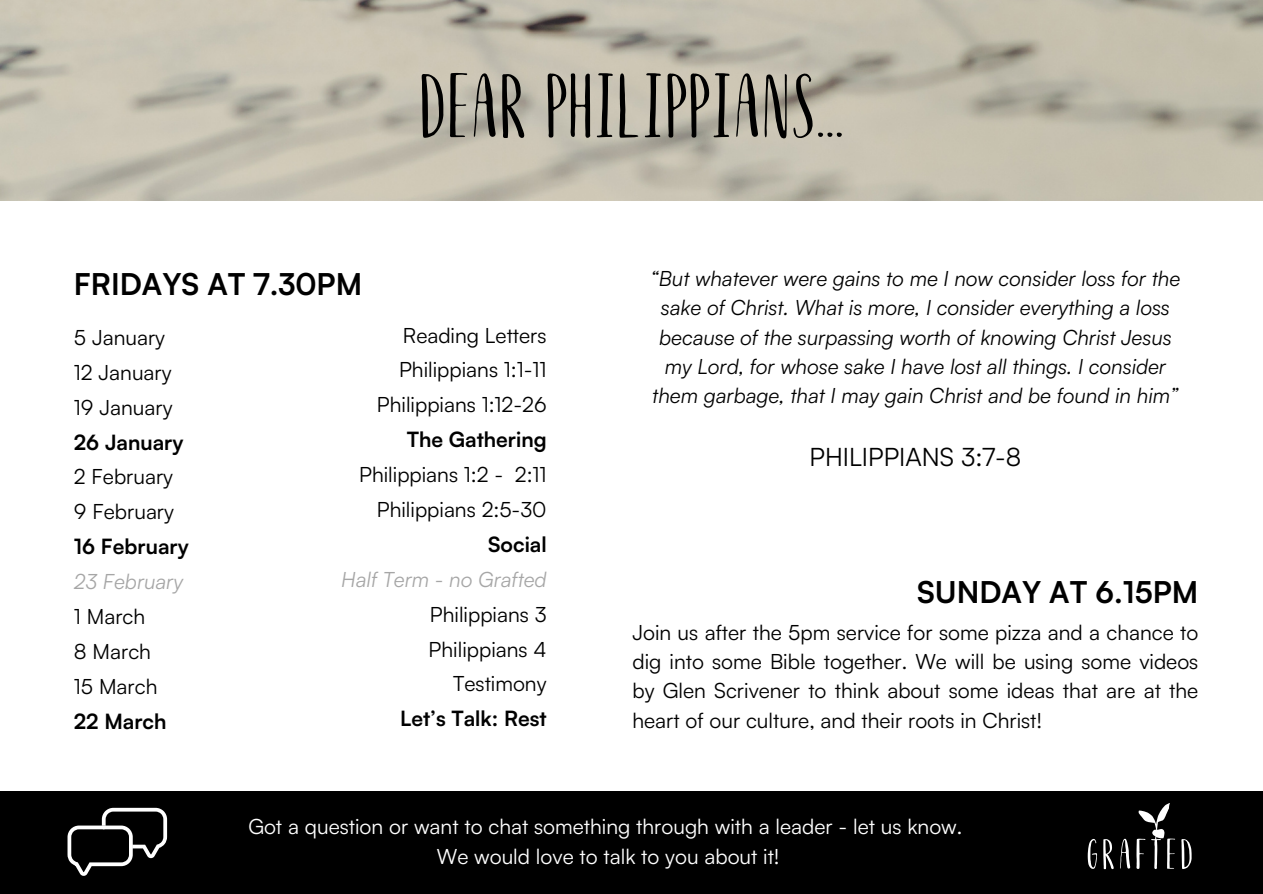
<style>
.page{position:relative;width:1263px;height:894px;background:#fff}
.page>*{position:absolute;margin:0;border:0;box-sizing:border-box;transform-origin:0 0}
.t1{font:111.45px "Amalfi";color:#000}
.t2{font:52.35px "Amalfi";letter-spacing:.06em;color:#fff}
.t3{font:700 30px "Satoshi";color:#000}
.t4{font:25.35px "Satoshi";color:#000}
.t5{font:21px/29.2px "Satoshi";color:#000;text-align:justify}
.t6{font:italic 21px/29.2px "Satoshi";color:#000;text-align:center}
.t7{font:21px "Satoshi";color:#fff}
.t8{font:700 21px "Satoshi";color:#000}
.t9{font:italic 21px "Satoshi";color:#a6a6a6}
</style>
<div class="page">
<div style="left:0;top:791px;width:1263px;height:102px;background:#000"></div>
<svg style="left:1138px;top:803px;width:32px;height:46px"></svg>
<svg style="left:68px;top:807px;width:99px;height:68px"></svg>
<img style="left:0;top:0;width:1263px;height:200px">
<p class="t1" style="left:418px;top:42px;width:427px">DEAR PHILIPPIANS .</p>
<p class="t3" style="left:74px;top:264px;width:290px">FRIDAYS AT 7.30PM</p>
<p class="t5" style="left:74px;top:322px;width:93px">5 January</p>
<p class="t5" style="left:74px;top:357px;width:99px">12 January</p>
<p class="t5" style="left:74px;top:392px;width:100px">19 January</p>
<p class="t8" style="left:74px;top:428px;width:111px">26 January</p>
<p class="t5" style="left:74px;top:461px;width:101px">2 February</p>
<p class="t5" style="left:74px;top:496px;width:102px">9 February</p>
<p class="t8" style="left:74px;top:533px;width:116px">16 February</p>
<p class="t9" style="left:74px;top:567px;width:110px">23 February</p>
<p class="t5" style="left:74px;top:601px;width:73px">1 March</p>
<p class="t5" style="left:74px;top:636px;width:79px">8 March</p>
<p class="t5" style="left:74px;top:670px;width:85px">15 March</p>
<p class="t8" style="left:74px;top:707px;width:94px">22 March</p>
<p class="t5" style="left:403px;top:320px;width:145px">Reading Letters</p>
<p class="t5" style="left:399px;top:354px;width:149px">Philippians 1:1-11</p>
<p class="t5" style="left:377px;top:389px;width:171px">Philippians 1:12-26</p>
<p class="t8" style="left:407px;top:426px;width:141px">The Gathering</p>
<p class="t5" style="left:359px;top:459px;width:189px">Philippians 1:2 - 2:11</p>
<p class="t5" style="left:377px;top:494px;width:171px">Philippians 2:5-30</p>
<p class="t8" style="left:488px;top:530px;width:60px">Social</p>
<p class="t9" style="left:341px;top:565px;width:207px">Half Term - no Grafted</p>
<p class="t5" style="left:430px;top:598px;width:118px">Philippians 3</p>
<p class="t5" style="left:429px;top:633px;width:119px">Philippians 4</p>
<p class="t5" style="left:453px;top:668px;width:95px">Testimony</p>
<p class="t8" style="left:400px;top:705px;width:148px">Let’s Talk: Rest</p>
<p class="t6" style="left:651px;top:263px;width:531px">“But whatever were gains to me I now consider loss for the sake of Christ. What is more, I consider everything a loss because of the surpassing worth of knowing Christ Jesus my Lord, for whose sake I have lost all things. I consider them garbage, that I may gain Christ and be found in him”</p>
<p class="t4" style="left:809px;top:440px;width:213px">PHILIPPIANS 3:7-8</p>
<p class="t3" style="left:917px;top:572px;width:283px">SUNDAY AT 6.15PM</p>
<p class="t5" style="left:632px;top:617px;width:567px">Join us after the 5pm service for some pizza and a chance to dig into some Bible together. We will be using some videos by Glen Scrivener to think about some ideas that are at the heart of our culture, and their roots in Christ!</p>
<p class="t7" style="left:248px;top:813px;width:715px">Got a question or want to chat something through with a leader - let us know.</p>
<p class="t7" style="left:437px;top:842px;width:344px">We would love to talk to you about it!</p>
<p class="t2" style="left:1086px;top:823px;width:108px">GRAFTED</p>
</div>
